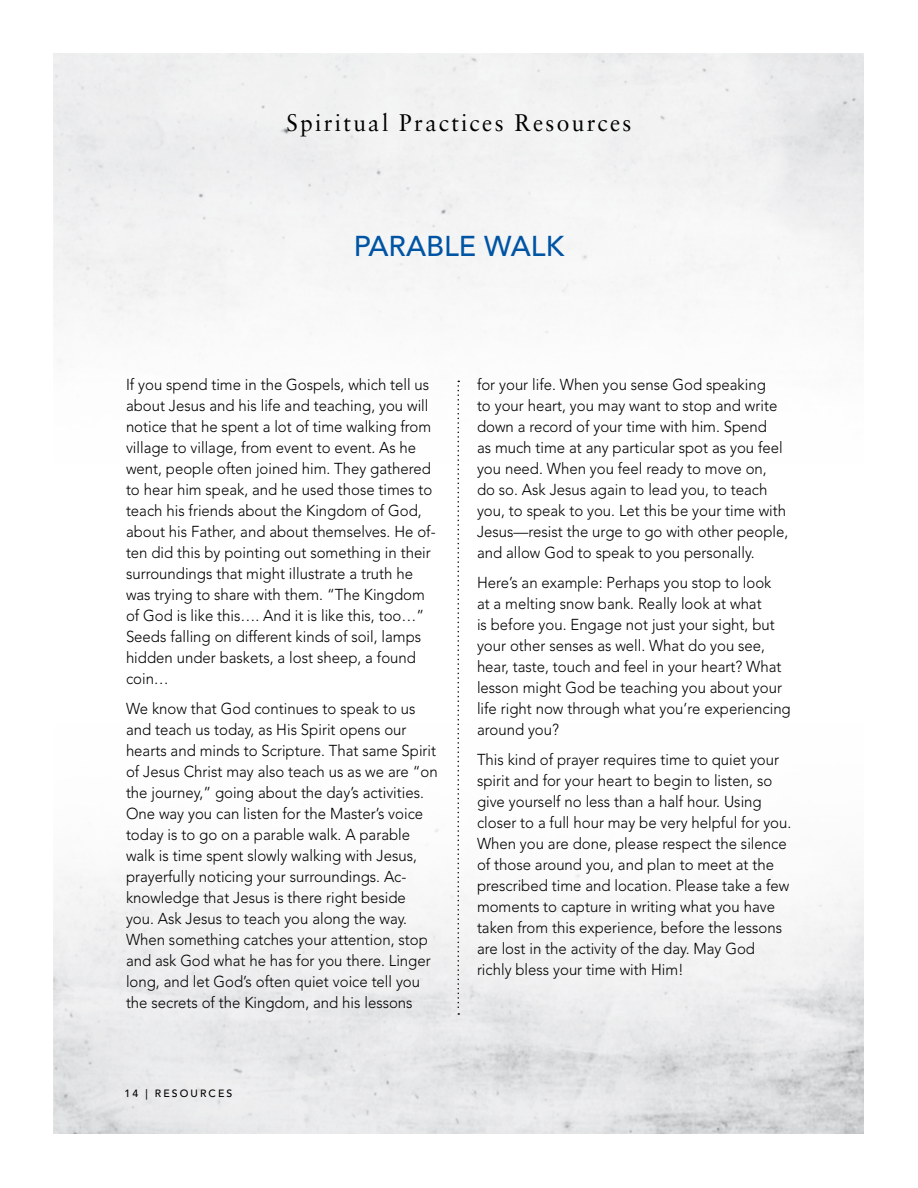
<style>
.page{position:relative;width:918px;height:1188px;background:#fff}
.page>*{position:absolute;margin:0;border:0;box-sizing:border-box;transform-origin:0 0}
.t1{font:500 28.5px "Avenir LT Std";color:#0054a4}
.t2{font:24px "Sabon LT Std";letter-spacing:.1em;color:#000;scale:.95 1}
.Body_text__no_indent{font:300 15.75px/21px "Avenir LT Std";color:#000;scale:.95 1}
.t3{font:500 10.5px "Avenir LT Std";letter-spacing:.2em;color:#000}
</style>
<div class="page">
<img style="left:54px;top:54px;width:810px;height:430px">
<img style="left:54px;top:705px;width:810px;height:429px">
<svg style="left:458px;top:381px;width:1px;height:634px"></svg>
<p class="t2" style="left:286px;top:108px;width:365px">Spiritual Practices Resources</p>
<p class="t1" style="left:354px;top:229px;width:212px">PARABLE WALK</p>
<p class="Body_text__no_indent" style="left:126px;top:374px;width:328px">If you spend time in the Gospels, which tell us about Jesus and his life and teaching, you will notice that he spent a lot of time walking from village to village, from event to event. As he went, people often joined him. They gathered to hear him speak, and he used those times to teach his friends about the Kingdom of God, about his Father, and about themselves. He of&shy;ten did this by pointing out something in their surroundings that might illustrate a truth he was trying to share with them. “The Kingdom of God is like this…. And it is like this, too…” Seeds falling on different kinds of soil, lamps hidden under baskets, a lost sheep, a found coin…</p>
<p class="Body_text__no_indent" style="left:126px;top:698px;width:330px">We know that God continues to speak to us and teach us today, as His Spirit opens our hearts and minds to Scripture. That same Spirit of Jesus Christ may also teach us as we are “on the journey,” going about the day’s activities.<br>One way you can listen for the Master’s voice today is to go on a parable walk. A parable walk is time spent slowly walking with Jesus, prayerfully noticing your surroundings. Ac&shy;knowledge that Jesus is there right beside you. Ask Jesus to teach you along the way.<br>When something catches your attention, stop and ask God what he has for you there. Linger long, and let God’s often quiet voice tell you the secrets of the Kingdom, and his lessons</p>
<p class="t3" style="left:124px;top:1087px;width:110px">14 | RESOURCES</p>
<p class="Body_text__no_indent" style="left:477px;top:374px;width:329px">for your life. When you sense God speaking<br>to your heart, you may want to stop and write down a record of your time with him. Spend<br>as much time at any particular spot as you feel you need. When you feel ready to move on, do so. Ask Jesus again to lead you, to teach you, to speak to you. Let this be your time with Jesus—resist the urge to go with other people, and allow God to speak to you personally.</p>
<p class="Body_text__no_indent" style="left:477px;top:572px;width:332px">Here’s an example: Perhaps you stop to look<br>at a melting snow bank. Really look at what<br>is before you. Engage not just your sight, but your other senses as well. What do you see, hear, taste, touch and feel in your heart? What lesson might God be teaching you about your life right now through what you’re experiencing around you?</p>
<p class="Body_text__no_indent" style="left:477px;top:749px;width:332px">This kind of prayer requires time to quiet your spirit and for your heart to begin to listen, so give yourself no less than a half hour. Using closer to a full hour may be very helpful for you.<br>When you are done, please respect the silence of those around you, and plan to meet at the prescribed time and location. Please take a few moments to capture in writing what you have taken from this experience, before the lessons are lost in the activity of the day. May God richly bless your time with Him!</p>
</div>
